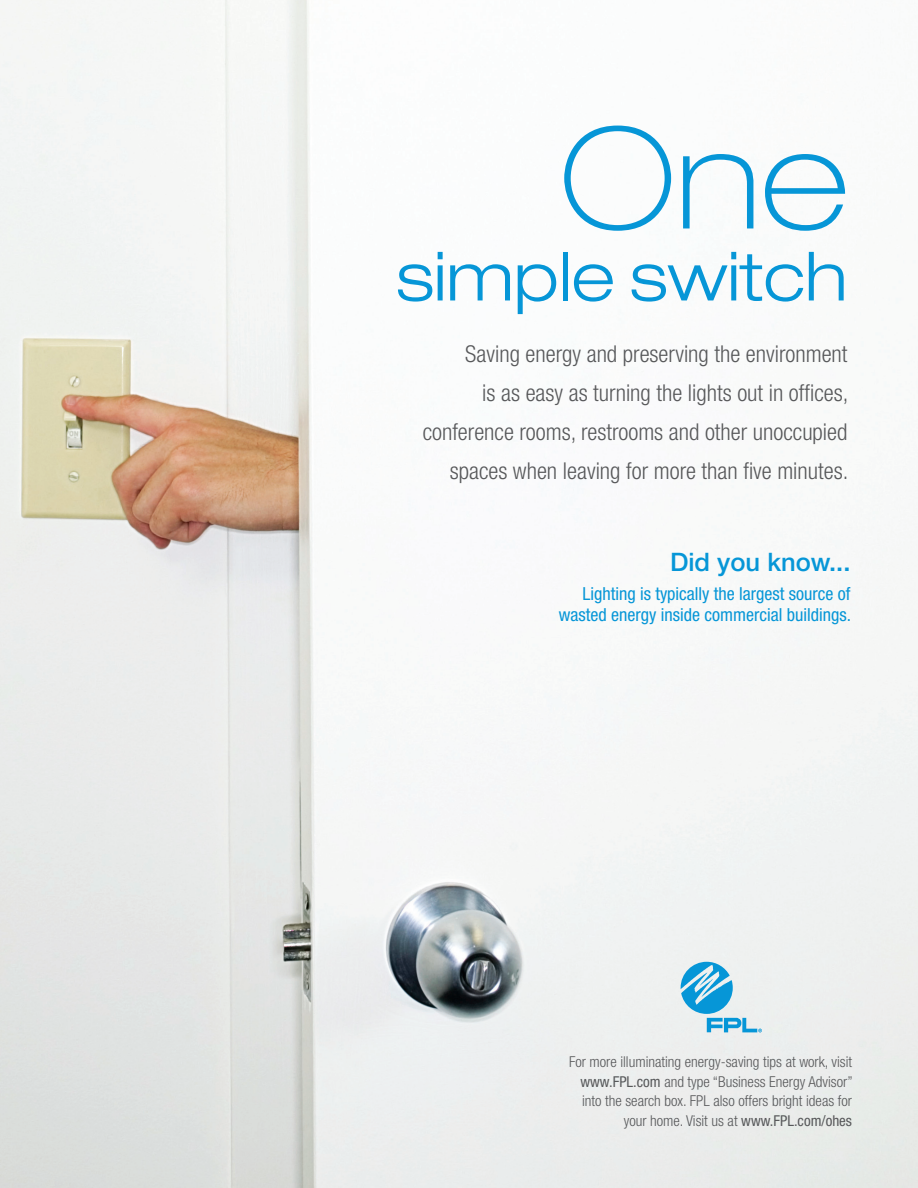
<style>
.page{position:relative;width:918px;height:1188px;background:#fff}
.page>*{position:absolute;margin:0;border:0;box-sizing:border-box;transform-origin:0 0}
.t1{font:100 expanded 141px "Helvetica Neue";color:#0696d7}
.t2{font:300 expanded 67.5px "Helvetica Neue";color:#0696d7}
.t3{font:500 25.5px "Helvetica Neue";color:#0696d7}
.t4{font:300 condensed 23.25px/39px "Helvetica Neue";color:#57585a;text-align:right}
.t5{font:condensed 18px/21.6px "Helvetica Neue";color:#0696d7;text-align:right}
.t6{font:300 condensed 15px/19.5px "Helvetica Neue";color:#57585a;text-align:right}
.s1{font-weight:400}
</style>
<div class="page">
<img style="left:0;top:0;width:918px;height:1188px">
<svg style="left:681px;top:962px;width:81px;height:70px;background:#9bcfe6"></svg>
<h1 class="t1" style="left:560px;top:95px;width:289px">One</h1>
<h2 class="t2" style="left:396px;top:236px;width:453px">simple switch</h2>
<h3 class="t4" style="left:423px;top:334px;width:427px">Saving energy and preserving the environment<br>is as easy as turning the lights out in offices, conference rooms, restrooms and other unoccupied spaces when leaving for more than five minutes.</h3>
<h3 class="t3" style="left:670px;top:547px;width:182px">Did you know...</h3>
<p class="t5" style="left:559px;top:582px;width:294px">Lighting is typically the largest source of wasted energy inside commercial buildings.</p>
<p class="t6" style="left:569px;top:1052px;width:285px">For more illuminating energy-saving tips at work, visit <span class="s1">www.FPL.com</span> and type “Business Energy Advisor” into the search box. FPL also offers bright ideas for your home. Visit us at <span class="s1">www.FPL.com/ohes</span></p>
</div>
